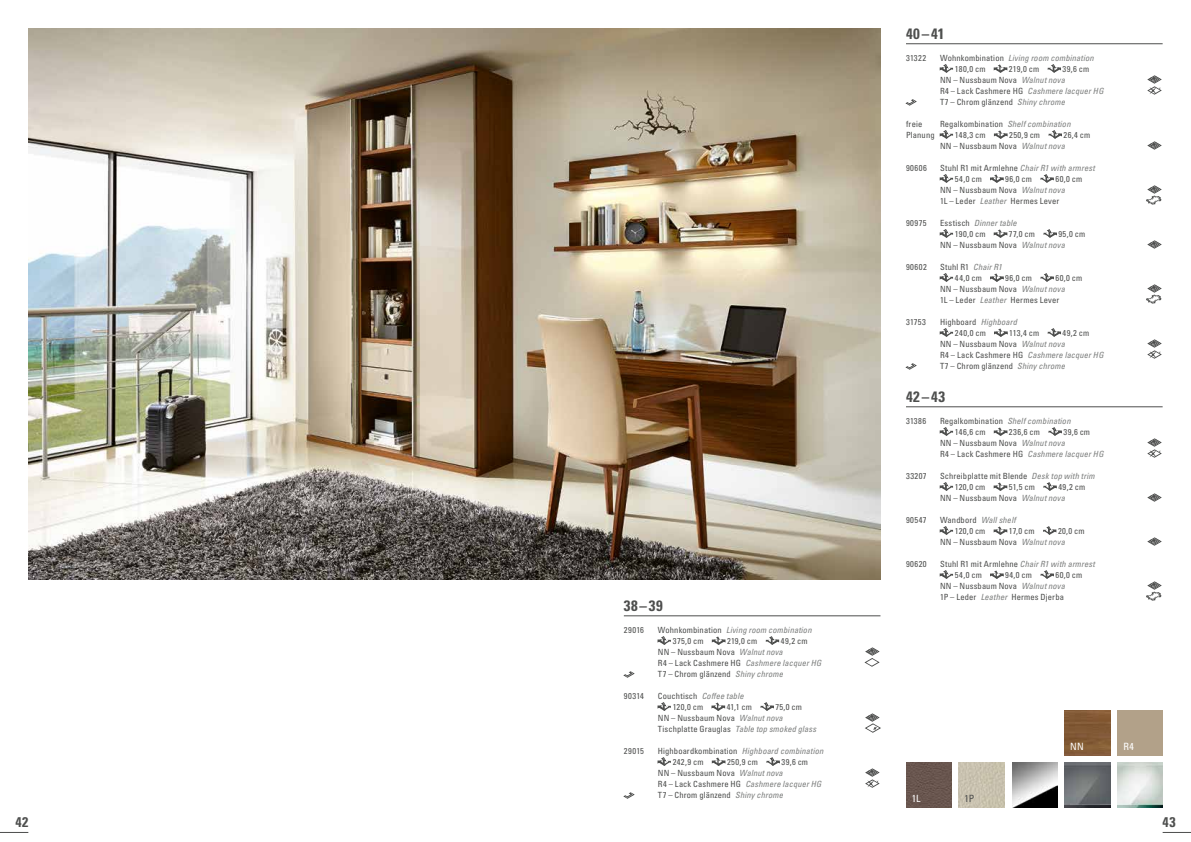
<style>
.page{position:relative;width:1191px;height:842px;background:#fff}
.page>*{position:absolute;margin:0;border:0;box-sizing:border-box;transform-origin:0 0}
.t1{font:700 condensed 15px "Univers LT Pro";letter-spacing:.035em;color:#4d4e4d}
.t2{font:700 condensed 14px "Univers LT Pro";color:#4d4e4d}
.t3{font:condensed 10px "Univers LT Pro";color:#fff}
.t4{font:condensed 10px "Univers LT Pro";color:#4d4e4d}
.t5{font:condensed 8.5px/11px "Univers LT Pro";letter-spacing:.015em;color:#4d4e4d}
.s1{font-style:italic;color:#7d7f7e}
</style>
<div class="page">
<svg style="left:0;top:832px;width:28px;height:1px"></svg>
<img style="left:28px;top:28px;width:852px;height:552px">
<svg style="left:1162px;top:832px;width:29px;height:1px"></svg>
<hr style="left:624px;top:616px;width:256px;height:1px;background:#4d4e4d">
<svg style="left:657px;top:636px;width:14px;height:9px"></svg>
<svg style="left:712px;top:636px;width:13px;height:9px"></svg>
<svg style="left:766px;top:636px;width:13px;height:9px"></svg>
<svg style="left:864px;top:647px;width:15px;height:20px"></svg>
<svg style="left:623px;top:671px;width:11px;height:7px"></svg>
<svg style="left:657px;top:702px;width:14px;height:9px"></svg>
<svg style="left:711px;top:702px;width:14px;height:9px"></svg>
<svg style="left:760px;top:702px;width:14px;height:9px"></svg>
<svg style="left:865px;top:713px;width:15px;height:20px"></svg>
<svg style="left:657px;top:757px;width:14px;height:9px"></svg>
<svg style="left:712px;top:757px;width:13px;height:9px"></svg>
<svg style="left:766px;top:757px;width:14px;height:9px"></svg>
<svg style="left:865px;top:768px;width:14px;height:20px"></svg>
<svg style="left:623px;top:792px;width:11px;height:7px"></svg>
<img style="left:1064px;top:710px;width:46px;height:46px">
<img style="left:1064px;top:763px;width:46px;height:45px">
<div style="left:906px;top:763px;width:45px;height:45px;background:#69564f"></div>
<img style="left:959px;top:763px;width:45px;height:45px">
<hr style="left:906px;top:44px;width:256px;height:1px;background:#4d4e4d">
<hr style="left:906px;top:407px;width:256px;height:1px;background:#4d4e4d">
<svg style="left:940px;top:64px;width:13px;height:9px"></svg>
<svg style="left:993px;top:64px;width:14px;height:9px"></svg>
<svg style="left:1047px;top:64px;width:14px;height:9px"></svg>
<svg style="left:1147px;top:75px;width:14px;height:20px"></svg>
<svg style="left:905px;top:99px;width:11px;height:7px"></svg>
<svg style="left:940px;top:130px;width:13px;height:9px"></svg>
<svg style="left:994px;top:130px;width:13px;height:9px"></svg>
<svg style="left:1048px;top:130px;width:14px;height:9px"></svg>
<svg style="left:1147px;top:141px;width:14px;height:9px"></svg>
<svg style="left:940px;top:174px;width:13px;height:9px"></svg>
<svg style="left:990px;top:174px;width:13px;height:9px"></svg>
<svg style="left:1040px;top:174px;width:13px;height:9px"></svg>
<svg style="left:1146px;top:185px;width:16px;height:20px"></svg>
<svg style="left:940px;top:229px;width:13px;height:9px"></svg>
<svg style="left:993px;top:229px;width:14px;height:9px"></svg>
<svg style="left:1043px;top:229px;width:14px;height:9px"></svg>
<svg style="left:1147px;top:240px;width:14px;height:9px"></svg>
<svg style="left:940px;top:273px;width:13px;height:9px"></svg>
<svg style="left:990px;top:273px;width:13px;height:9px"></svg>
<svg style="left:1040px;top:273px;width:14px;height:9px"></svg>
<svg style="left:1146px;top:284px;width:16px;height:20px"></svg>
<svg style="left:940px;top:328px;width:13px;height:9px"></svg>
<svg style="left:994px;top:328px;width:13px;height:9px"></svg>
<svg style="left:1047px;top:328px;width:14px;height:9px"></svg>
<svg style="left:1147px;top:339px;width:14px;height:20px"></svg>
<svg style="left:905px;top:363px;width:11px;height:7px"></svg>
<svg style="left:940px;top:427px;width:13px;height:9px"></svg>
<svg style="left:994px;top:427px;width:13px;height:9px"></svg>
<svg style="left:1048px;top:427px;width:13px;height:9px"></svg>
<svg style="left:1147px;top:438px;width:14px;height:20px"></svg>
<svg style="left:940px;top:482px;width:13px;height:9px"></svg>
<svg style="left:993px;top:482px;width:14px;height:9px"></svg>
<svg style="left:1043px;top:482px;width:13px;height:9px"></svg>
<svg style="left:1147px;top:493px;width:14px;height:9px"></svg>
<svg style="left:940px;top:526px;width:13px;height:9px"></svg>
<svg style="left:993px;top:526px;width:14px;height:9px"></svg>
<svg style="left:1043px;top:526px;width:13px;height:9px"></svg>
<svg style="left:1147px;top:537px;width:14px;height:9px"></svg>
<svg style="left:940px;top:570px;width:13px;height:9px"></svg>
<svg style="left:990px;top:570px;width:13px;height:9px"></svg>
<svg style="left:1040px;top:570px;width:14px;height:9px"></svg>
<svg style="left:1146px;top:581px;width:16px;height:20px"></svg>
<img style="left:1012px;top:763px;width:45px;height:45px">
<img style="left:1117px;top:763px;width:45px;height:45px">
<h1 class="t1" style="left:906px;top:25px;width:40px">40–41</h1>
<p class="t5" style="left:906px;top:53px;width:22px">31322</p>
<p class="t5" style="left:955px;top:53px;width:140px;text-indent:-15px">Wohnkombination <span class="s1">Living room combination<br></span>180,0 cm</p>
<p class="t5" style="left:1009px;top:64px;width:32px">219,0 cm</p>
<p class="t5" style="left:940px;top:64px;width:165px;text-indent:123px">39,6 cm<br>NN – Nussbaum Nova <span class="s1">Walnut nova<br></span>R4 – Lack Cashmere HG <span class="s1">Cashmere lacquer HG<br></span>T7 – Chrom glänzend <span class="s1">Shiny chrome</span></p>
<p class="t5" style="left:906px;top:119px;width:18px">freie</p>
<p class="t5" style="left:940px;top:119px;width:132px">Regalkombination <span class="s1">Shelf combination</span></p>
<p class="t5" style="left:906px;top:130px;width:30px">Planung</p>
<p class="t5" style="left:955px;top:130px;width:32px">148,3 cm</p>
<p class="t5" style="left:1009px;top:130px;width:32px">250,9 cm</p>
<p class="t5" style="left:940px;top:130px;width:152px;text-indent:123px">26,4 cm<br>NN – Nussbaum Nova <span class="s1">Walnut nova</span></p>
<p class="t5" style="left:906px;top:163px;width:22px">90606</p>
<p class="t5" style="left:955px;top:163px;width:141px;text-indent:-15px">Stuhl R1 mit Armlehne <span class="s1">Chair R1 with armrest<br></span>54,0 cm</p>
<p class="t5" style="left:940px;top:174px;width:144px;text-indent:115px">60,0 cm<br>NN – Nussbaum Nova <span class="s1">Walnut nova<br></span>1L – Leder <span class="s1">Leather</span> Hermes Lever</p>
<p class="t5" style="left:1005px;top:174px;width:28px">96,0 cm</p>
<p class="t5" style="left:906px;top:218px;width:22px">90975</p>
<p class="t5" style="left:955px;top:218px;width:63px;text-indent:-15px">Esstisch <span class="s1">Dinner table<br></span>190,0 cm</p>
<p class="t5" style="left:940px;top:229px;width:147px;text-indent:118px">95,0 cm<br>NN – Nussbaum Nova <span class="s1">Walnut nova</span></p>
<p class="t5" style="left:1009px;top:229px;width:28px">77,0 cm</p>
<p class="t5" style="left:906px;top:262px;width:22px">90602</p>
<p class="t5" style="left:955px;top:262px;width:49px;text-indent:-15px">Stuhl R1 <span class="s1">Chair R1<br></span>44,0 cm</p>
<p class="t5" style="left:1005px;top:273px;width:28px">96,0 cm</p>
<p class="t5" style="left:940px;top:273px;width:144px;text-indent:115px">60,0 cm<br>NN – Nussbaum Nova <span class="s1">Walnut nova<br></span>1L – Leder <span class="s1">Leather</span> Hermes Lever</p>
<p class="t5" style="left:906px;top:317px;width:22px">31753</p>
<p class="t5" style="left:955px;top:317px;width:64px;text-indent:-15px">Highboard <span class="s1">Highboard<br></span>240,0 cm</p>
<p class="t5" style="left:1009px;top:328px;width:31px">113,4 cm</p>
<p class="t5" style="left:940px;top:328px;width:165px;text-indent:123px">49,2 cm<br>NN – Nussbaum Nova <span class="s1">Walnut nova<br></span>R4 – Lack Cashmere HG <span class="s1">Cashmere lacquer HG<br></span>T7 – Chrom glänzend <span class="s1">Shiny chrome</span></p>
<h1 class="t1" style="left:906px;top:388px;width:40px">42–43</h1>
<p class="t5" style="left:906px;top:416px;width:22px">31386</p>
<p class="t5" style="left:955px;top:416px;width:117px;text-indent:-15px">Regalkombination <span class="s1">Shelf combination<br></span>146,6 cm</p>
<p class="t5" style="left:940px;top:427px;width:165px;text-indent:123px">39,6 cm<br>NN – Nussbaum Nova <span class="s1">Walnut nova<br></span>R4 – Lack Cashmere HG <span class="s1">Cashmere lacquer HG</span></p>
<p class="t5" style="left:1009px;top:427px;width:33px">236,6 cm</p>
<p class="t5" style="left:906px;top:471px;width:22px">33207</p>
<p class="t5" style="left:955px;top:471px;width:141px;text-indent:-15px">Schreibplatte mit Blende <span class="s1">Desk top with trim<br></span>120,0 cm</p>
<p class="t5" style="left:940px;top:482px;width:147px;text-indent:118px">49,2 cm<br>NN – Nussbaum Nova <span class="s1">Walnut nova</span></p>
<p class="t5" style="left:1008px;top:482px;width:28px">51,5 cm</p>
<h1 class="t1" style="left:624px;top:597px;width:40px">38–39</h1>
<p class="t5" style="left:624px;top:625px;width:22px">29016</p>
<p class="t5" style="left:673px;top:625px;width:140px;text-indent:-15px">Wohnkombination <span class="s1">Living room combination<br></span>375,0 cm</p>
<p class="t5" style="left:727px;top:636px;width:32px">219,0 cm</p>
<p class="t5" style="left:658px;top:636px;width:165px;text-indent:123px">49,2 cm<br>NN – Nussbaum Nova <span class="s1">Walnut nova<br></span>R4 – Lack Cashmere HG <span class="s1">Cashmere lacquer HG<br></span>T7 – Chrom glänzend <span class="s1">Shiny chrome</span></p>
<p class="t5" style="left:624px;top:691px;width:22px">90314</p>
<p class="t5" style="left:673px;top:691px;width:72px;text-indent:-15px">Couchtisch <span class="s1">Coffee table<br></span>120,0 cm</p>
<p class="t5" style="left:658px;top:702px;width:160px;text-indent:118px">75,0 cm<br>NN – Nussbaum Nova <span class="s1">Walnut nova<br></span>Tischplatte Grauglas <span class="s1">Table top smoked glass</span></p>
<p class="t5" style="left:726px;top:702px;width:27px">41,1 cm</p>
<p class="t5" style="left:624px;top:746px;width:22px">29015</p>
<p class="t5" style="left:673px;top:746px;width:152px;text-indent:-15px">Highboardkombination <span class="s1">Highboard combination<br></span>242,9 cm</p>
<p class="t5" style="left:727px;top:757px;width:32px">250,9 cm</p>
<p class="t5" style="left:658px;top:757px;width:165px;text-indent:123px">39,6 cm<br>NN – Nussbaum Nova <span class="s1">Walnut nova<br></span>R4 – Lack Cashmere HG <span class="s1">Cashmere lacquer HG<br></span>T7 – Chrom glänzend <span class="s1">Shiny chrome</span></p>
<p class="t5" style="left:906px;top:515px;width:22px">90547</p>
<p class="t5" style="left:955px;top:515px;width:62px;text-indent:-15px">Wandbord <span class="s1">Wall shelf<br></span>120,0 cm</p>
<p class="t5" style="left:940px;top:526px;width:146px;text-indent:118px">20,0 cm<br>NN – Nussbaum Nova <span class="s1">Walnut nova</span></p>
<p class="t5" style="left:1008px;top:526px;width:27px">17,0 cm</p>
<p class="t5" style="left:906px;top:559px;width:22px">90620</p>
<p class="t5" style="left:955px;top:559px;width:141px;text-indent:-15px">Stuhl R1 mit Armlehne <span class="s1">Chair R1 with armrest<br></span>54,0 cm</p>
<p class="t5" style="left:940px;top:570px;width:144px;text-indent:115px">60,0 cm<br>NN – Nussbaum Nova <span class="s1">Walnut nova<br></span>1P – Leder <span class="s1">Leather</span> Hermes Djerba</p>
<p class="t5" style="left:1005px;top:570px;width:28px">94,0 cm</p>
<p class="t3" style="left:911px;top:792px;width:10px">1L</p>
<p class="t4" style="left:964px;top:792px;width:11px">1P</p>
<p class="t3" style="left:1070px;top:740px;width:15px">NN</p>
<p class="t3" style="left:1123px;top:740px;width:12px">R4</p>
<h2 class="t2" style="left:15px;top:813px;width:15px">42</h2>
<h2 class="t2" style="left:1162px;top:813px;width:15px">43</h2>
</div>
